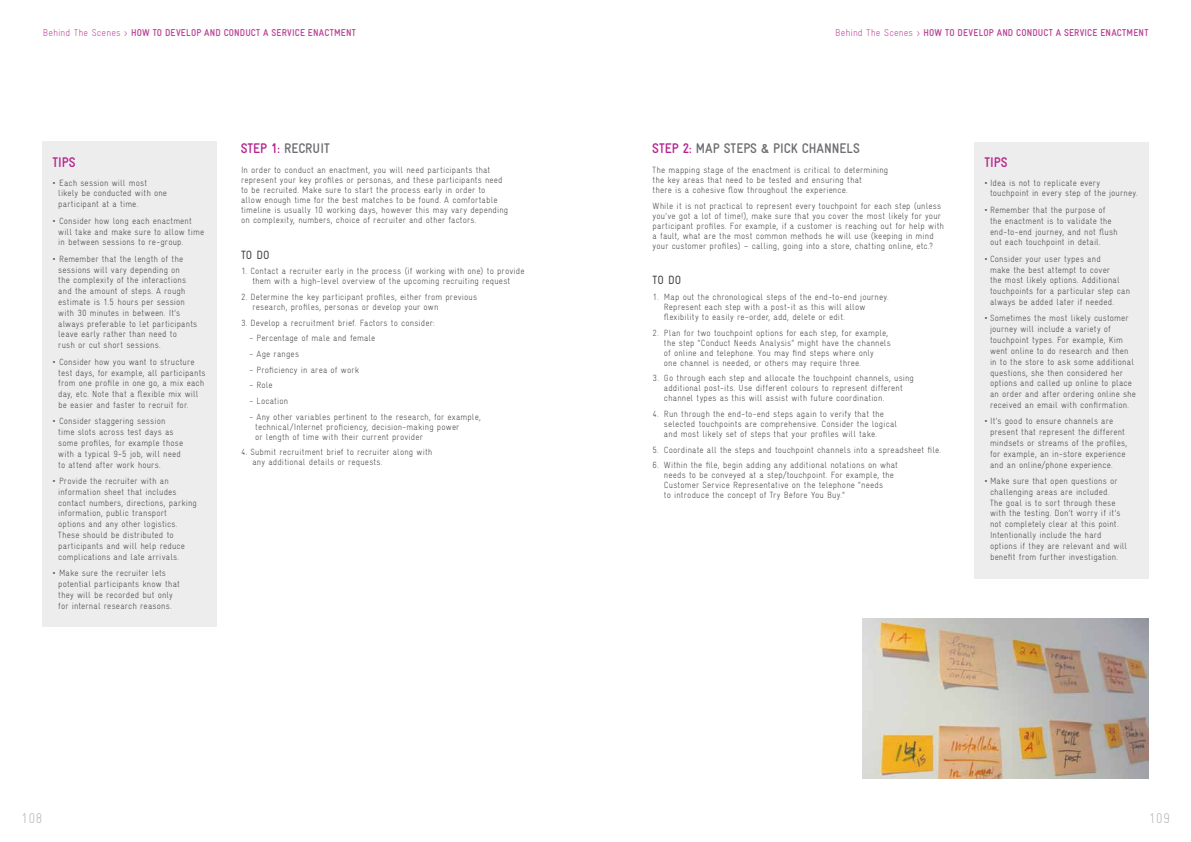
<style>
.page{position:relative;width:1191px;height:842px;background:#fff}
.page>*{position:absolute;margin:0;border:0;box-sizing:border-box;transform-origin:0 0}
.t1{font:700 14px "Gravur Condensed";color:#6d6e71}
.t2{font:700 14px "Gravur Condensed";color:#b6228d}
.t3{font:300 14px "Gravur Condensed";color:#b1b4b6}
.t4{font:12px "Gravur Condensed";color:#414042}
.t5{font:300 10px "Gravur Condensed";letter-spacing:.015em;color:#bb4196}
.t6{font:700 10px "Gravur Condensed";letter-spacing:.02em;color:#bb4196}
.t7{font:300 9px/10.8px "Gravur Condensed";letter-spacing:.015em;color:#414042}
.s1{font-weight:700}
.s2{color:#b6228d}
</style>
<div class="page">
<div style="left:974px;top:142px;width:174px;height:436px;background:#ededee"></div>
<div style="left:43px;top:142px;width:174px;height:485px;background:#ededee"></div>
<img style="left:862px;top:618px;width:286px;height:161px">
<p class="t5" style="left:43px;top:27px;width:134px">Behind The Scenes &gt; <span class="s1">HOW TO DEVELOP</span></p>
<p class="t6" style="left:204px;top:27px;width:31px">AND CONDUCT</p>
<p class="t6" style="left:263px;top:27px;width:19px">A SERVICE</p>
<p class="t6" style="left:308px;top:27px;width:12px">ENACTMENT</p>
<p class="t5" style="left:835px;top:27px;width:134px">Behind The Scenes &gt; <span class="s1">HOW TO DEVELOP</span></p>
<p class="t6" style="left:996px;top:27px;width:31px">AND CONDUCT</p>
<p class="t6" style="left:1055px;top:27px;width:19px">A SERVICE</p>
<p class="t6" style="left:1100px;top:27px;width:12px">ENACTMENT</p>
<h1 class="t1" style="left:241px;top:140px;width:91px"><span class="s2">STEP 1:</span> RECRUIT</h1>
<h1 class="t1" style="left:652px;top:140px;width:86px"><span class="s2">STEP 2:</span> MAP STEPS</h1>
<h1 class="t1" style="left:761px;top:140px;width:56px">&amp; PICK CHANNELS</h1>
<p class="t7" style="left:652px;top:165px;width:237px;line-height:10px">The mapping stage of the enactment is critical to determining the key areas that need to be tested and ensuring that<br>there is a cohesive flow throughout the experience.</p>
<p class="t7" style="left:652px;top:200px;width:293px;line-height:10px">While it is not practical to represent every touchpoint for each step (unless you’ve got a lot of time!), make sure that you cover the most likely for your participant profiles. For example, if a customer is reaching out for help with a fault, what are the most common methods he will use (keeping in mind your customer profiles) – calling, going into a store, chatting online, etc.?</p>
<h2 class="t4" style="left:652px;top:273px;width:30px">TO DO</h2>
<p class="t7" style="left:664px;top:292px;width:226px;line-height:10px;text-indent:-11px">1. Map out the chronological steps of the end-to-end journey.<br>Represent each step with a post-it as this will allow flexibility to easily re-order, add, delete or edit.</p>
<p class="t7" style="left:664px;top:328px;width:228px;line-height:10px;text-indent:-11px">2. Plan for two touchpoint options for each step, for example, the step “Conduct Needs Analysis” might have the channels of online and telephone. You may find steps where only<br>one channel is needed, or others may require three.</p>
<p class="t7" style="left:664px;top:373px;width:252px;line-height:10px;text-indent:-11px">3. Go through each step and allocate the touchpoint channels, using additional post-its. Use different colours to represent different channel types as this will assist with future coordination.</p>
<p class="t7" style="left:664px;top:409px;width:235px;line-height:10px;text-indent:-11px">4. Run through the end-to-end steps again to verify that the selected touchpoints are comprehensive. Consider the logical and most likely set of steps that your profiles will take.</p>
<p class="t7" style="left:652px;top:444px;width:290px">5. Coordinate all the steps and touchpoint channels into a spreadsheet file.</p>
<p class="t7" style="left:664px;top:460px;width:235px;line-height:10px;text-indent:-11px">6. Within the file, begin adding any additional notations on what needs to be conveyed at a step/touchpoint. For example, the Customer Service Representative on the telephone “needs<br>to introduce the concept of Try Before You Buy.”</p>
<h1 class="t2" style="left:53px;top:155px;width:25px">TIPS</h1>
<h1 class="t2" style="left:984px;top:155px;width:25px">TIPS</h1>
<p class="t7" style="left:990px;top:177px;width:149px;text-indent:-6px">• Idea is not to replicate every touchpoint in every step of the journey.</p>
<p class="t7" style="left:990px;top:204px;width:129px;text-indent:-6px">• Remember that the purpose of the enactment is to validate the end-to-end journey, and not flush out each touchpoint in detail.</p>
<p class="t7" style="left:990px;top:253px;width:142px;text-indent:-6px">• Consider your user types and<br>make the best attempt to cover<br>the most likely options. Additional touchpoints for a particular step can always be added later if needed.</p>
<p class="t7" style="left:990px;top:313px;width:148px;text-indent:-6px">• Sometimes the most likely customer journey will include a variety of touchpoint types. For example, Kim went online to do research and then in to the store to ask some additional questions, she then considered her options and called up online to place an order and after ordering online she received an email with confirmation.</p>
<p class="t7" style="left:990px;top:416px;width:139px;text-indent:-6px">• It’s good to ensure channels are present that represent the different mindsets or streams of the profiles, for example, an in-store experience and an online/phone experience.</p>
<p class="t7" style="left:990px;top:476px;width:139px;text-indent:-6px">• Make sure that open questions or challenging areas are included.<br>The goal is to sort through these with the testing. Don’t worry if it’s not completely clear at this point.<br>Intentionally include the hard options if they are relevant and will benefit from further investigation.</p>
<p class="t7" style="left:241px;top:165px;width:269px;line-height:10px">In order to conduct an enactment, you will need participants that represent your key profiles or personas, and these participants need to be recruited. Make sure to start the process early in order to<br>allow enough time for the best matches to be found. A comfortable timeline is usually 10 working days, however this may vary depending on complexity, numbers, choice of recruiter and other factors.</p>
<h2 class="t4" style="left:241px;top:248px;width:30px">TO DO</h2>
<p class="t7" style="left:241px;top:266px;width:285px;line-height:10px;text-align:center">1. Contact a recruiter early in the process (if working with one) to provide them with a high-level overview of the upcoming recruiting request</p>
<p class="t7" style="left:252px;top:292px;width:226px;line-height:10px;text-indent:-11px">2. Determine the key participant profiles, either from previous research, profiles, personas or develop your own</p>
<p class="t7" style="left:241px;top:317px;width:195px">3. Develop a recruitment brief. Factors to consider:</p>
<p class="t7" style="left:249px;top:333px;width:127px">- Percentage of male and female</p>
<p class="t7" style="left:249px;top:348px;width:51px">- Age ranges</p>
<p class="t7" style="left:249px;top:364px;width:111px">- Proficiency in area of work</p>
<p class="t7" style="left:249px;top:380px;width:25px">- Role</p>
<p class="t7" style="left:249px;top:395px;width:40px">- Location</p>
<p class="t7" style="left:255px;top:412px;width:227px;line-height:10px;text-indent:-6px">- Any other variables pertinent to the research, for example, technical/Internet proficiency, decision-making power<br>or length of time with their current provider</p>
<p class="t7" style="left:252px;top:447px;width:181px;line-height:10px;text-indent:-11px">4. Submit recruitment brief to recruiter along with any additional details or requests.</p>
<p class="t7" style="left:58px;top:177px;width:110px;text-indent:-6px">• Each session will most likely be conducted with one participant at a time.</p>
<p class="t7" style="left:58px;top:215px;width:147px;text-indent:-6px">• Consider how long each enactment will take and make sure to allow time in between sessions to re-group.</p>
<p class="t7" style="left:58px;top:253px;width:141px;text-indent:-6px">• Remember that the length of the sessions will vary depending on<br>the complexity of the interactions and the amount of steps. A rough estimate is 1.5 hours per session with 30 minutes in between. It’s always preferable to let participants leave early rather than need to<br>rush or cut short sessions.</p>
<p class="t7" style="left:58px;top:356px;width:149px;text-indent:-6px">• Consider how you want to structure test days, for example, all participants from one profile in one go, a mix each day, etc. Note that a flexible mix will be easier and faster to recruit for.</p>
<p class="t7" style="left:58px;top:416px;width:127px;text-indent:-6px">• Consider staggering session time slots across test days as some profiles, for example those with a typical 9-5 job, will need to attend after work hours.</p>
<p class="t7" style="left:58px;top:476px;width:140px;text-indent:-6px">• Provide the recruiter with an information sheet that includes contact numbers, directions, parking information, public transport<br>options and any other logistics.<br>These should be distributed to participants and will help reduce complications and late arrivals.</p>
<p class="t7" style="left:58px;top:568px;width:123px;text-indent:-6px">• Make sure the recruiter lets potential participants know that they will be recorded but only for internal research reasons.</p>
<h1 class="t3" style="left:21px;top:810px;width:23px">108</h1>
<h1 class="t3" style="left:1148px;top:810px;width:23px">109</h1>
</div>
